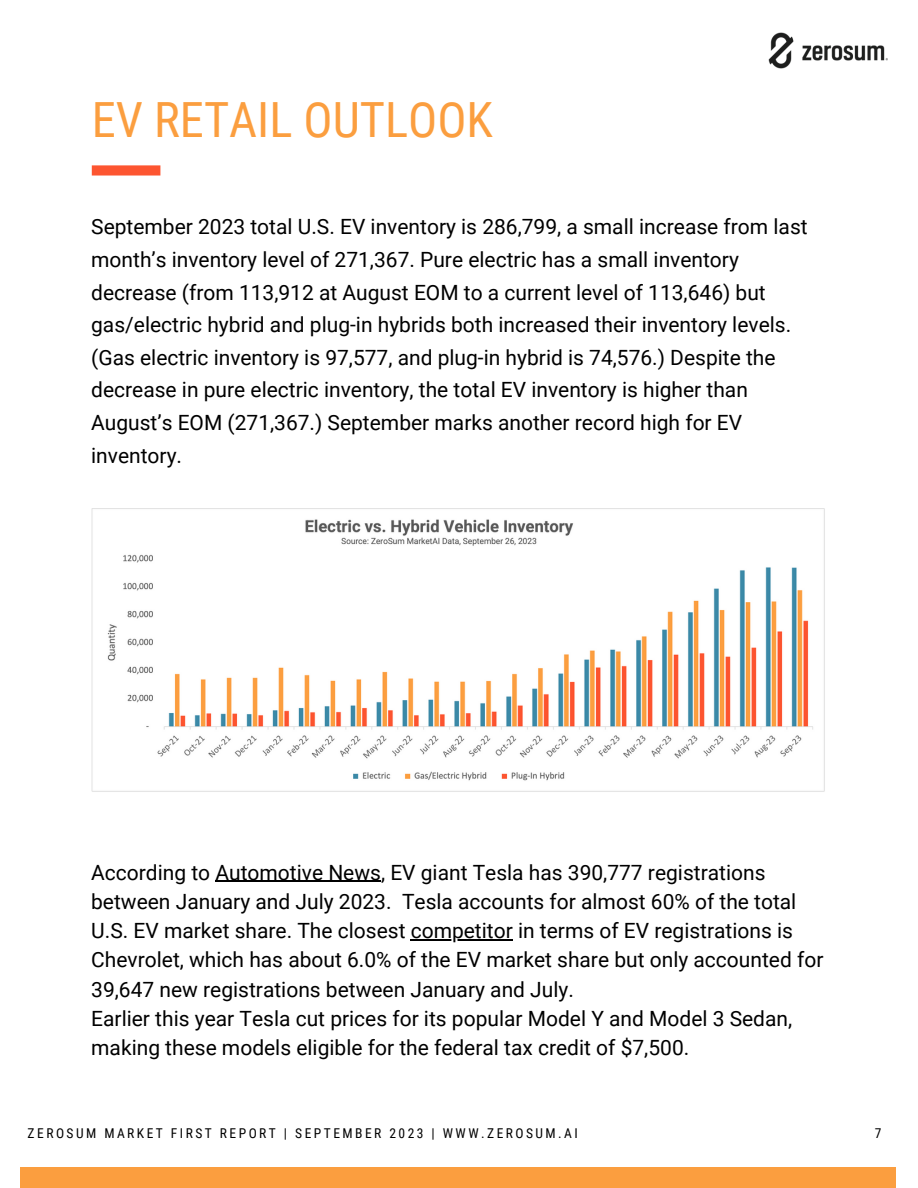
<style>
.page{position:relative;width:918px;height:1188px;background:#fff}
.page>*{position:absolute;margin:0;border:0;box-sizing:border-box;transform-origin:0 0}
.t1{font:48.6px "Roboto Condensed";color:#fb9e3f}
.t2{font:21px/32.7px "Roboto";color:#000}
.t3{font:13.5px "Roboto Condensed";letter-spacing:.18em;color:#000}
</style>
<div class="page">
<div style="left:21px;top:1167px;width:875px;height:21px;background:#fb9e3f"></div>
<div style="left:92px;top:165px;width:68px;height:11px;background:#fd5530"></div>
<img style="left:768px;top:32px;width:120px;height:37px">
<img style="left:92px;top:508px;width:733px;height:284px">
<hr style="left:215px;top:881px;width:166px;height:1px;background:#000">
<hr style="left:411px;top:939px;width:102px;height:1px;background:#000">
<p class="t1" style="left:92px;top:92px;width:403px">EV RETAIL OUTLOOK</p>
<p class="t2" style="left:91px;top:211px;width:718px">September 2023 total U.S. EV inventory is 286,799, a small increase from last month’s inventory level of 271,367. Pure electric has a small inventory decrease (from 113,912 at August EOM to a current level of 113,646) but gas/electric hybrid and plug-in hybrids both increased their inventory levels. (Gas electric inventory is 97,577, and plug-in hybrid is 74,576.) Despite the decrease in pure electric inventory, the total EV inventory is higher than August’s EOM (271,367.) September marks another record high for EV inventory.</p>
<p class="t2" style="left:91px;top:858px;width:734px;line-height:29.2px">According to Automotive News, EV giant Tesla has 390,777 registrations between January and July 2023. Tesla accounts for almost 60% of the total U.S. EV market share. The closest competitor in terms of EV registrations is Chevrolet, which has about 6.0% of the EV market share but only accounted for 39,647 new registrations between January and July.</p>
<p class="t2" style="left:91px;top:1004px;width:703px;line-height:29.2px">Earlier this year Tesla cut prices for its popular Model Y and Model 3 Sedan, making these models eligible for the federal tax credit of $7,500.</p>
<p class="t3" style="left:28px;top:1125px;width:552px">ZEROSUM MARKET FIRST REPORT | SEPTEMBER 2023 | WWW.ZEROSUM.AI</p>
<p class="t3" style="left:875px;top:1125px;width:8px">7</p>
</div>
